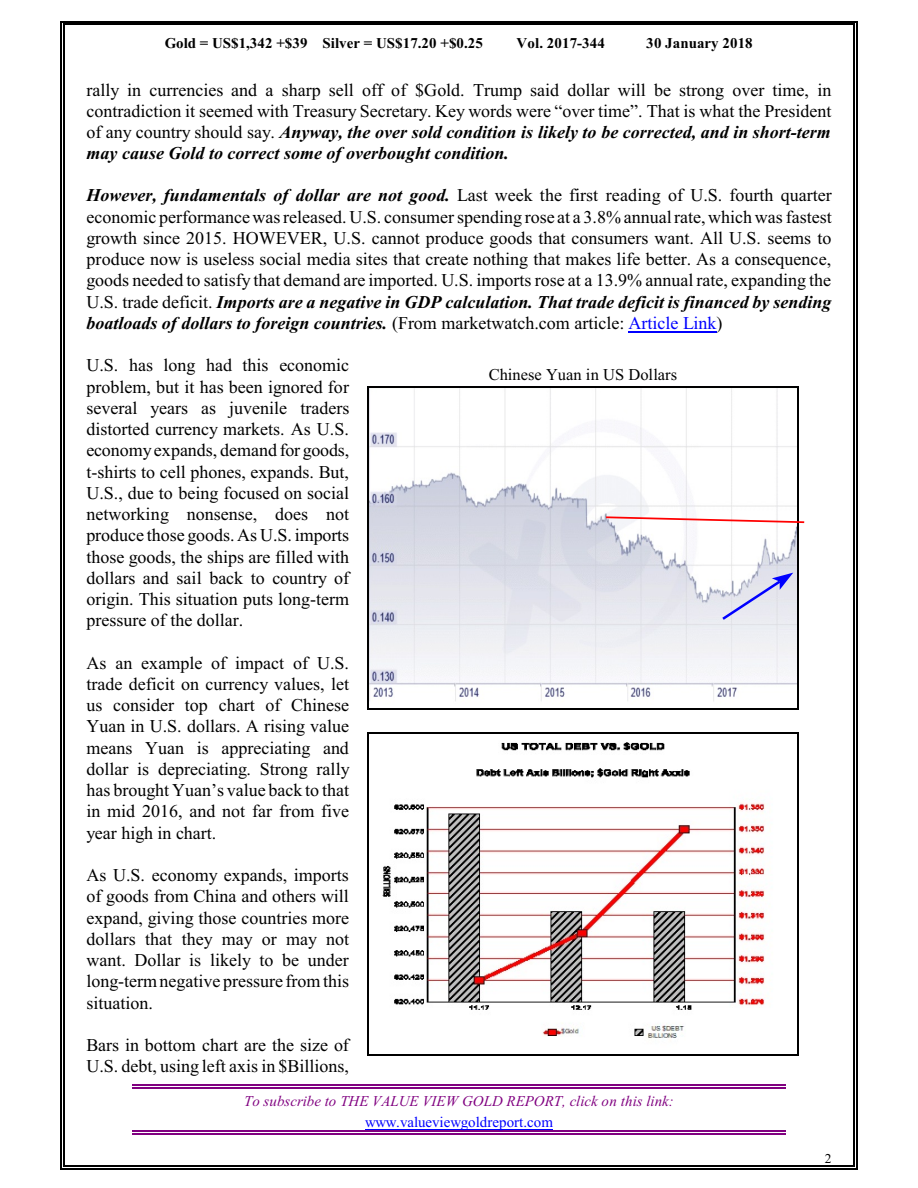
<style>
.page{position:relative;width:918px;height:1188px;background:#fff}
.page>*{position:absolute;margin:0;border:0;box-sizing:border-box;transform-origin:0 0}
.t1{font:18px/21.3px "Times New Roman";color:#000;text-align:justify}
.t2{font:16.5px "Times New Roman";color:#000}
.t3{font:700 15px "Times New Roman";letter-spacing:.005em;color:#000}
.t4{font:italic 15px "Times New Roman";color:#800080}
.t5{font:15px "Times New Roman";color:#00f}
.t6{font:13.5px "Times New Roman";color:#000}
.s1{font-weight:700;font-style:italic}
.s2{color:#00f}
</style>
<div class="page">
<hr style="left:63px;top:24px;width:2px;height:1143px;background:#000">
<hr style="left:853px;top:24px;width:2px;height:1143px;background:#000">
<hr style="left:63px;top:24px;width:791px;height:1px;background:#000">
<hr style="left:63px;top:1166px;width:791px;height:1px;background:#000">
<hr style="left:60px;top:21px;width:2px;height:1149px;background:#000">
<hr style="left:856px;top:21px;width:2px;height:1149px;background:#000">
<hr style="left:60px;top:21px;width:797px;height:1px;background:#000">
<hr style="left:60px;top:1169px;width:797px;height:1px;background:#000">
<img style="left:369px;top:387px;width:429px;height:321px">
<hr style="left:367px;top:386px;width:1px;height:324px;background:#000">
<hr style="left:798px;top:386px;width:1px;height:324px;background:#000">
<hr style="left:367px;top:386px;width:432px;height:1px;background:#000">
<hr style="left:367px;top:708px;width:432px;height:2px;background:#000">
<img style="left:369px;top:734px;width:429px;height:321px">
<hr style="left:367px;top:732px;width:1px;height:324px;background:#000">
<hr style="left:798px;top:732px;width:1px;height:324px;background:#000">
<hr style="left:367px;top:732px;width:432px;height:2px;background:#000">
<hr style="left:367px;top:1055px;width:432px;height:1px;background:#000">
<hr style="left:629px;top:332px;width:88px;height:1px;background:#00f">
<svg style="left:603px;top:515px;width:202px;height:9px"></svg>
<svg style="left:719px;top:573px;width:74px;height:49px"></svg>
<hr style="left:132px;top:1088px;width:654px;height:1px;background:#800080">
<hr style="left:132px;top:1085px;width:654px;height:1px;background:#800080">
<hr style="left:132px;top:1130px;width:654px;height:2px;background:#800080">
<hr style="left:132px;top:1133px;width:654px;height:2px;background:#800080">
<hr style="left:365px;top:1129px;width:188px;height:1px;background:#00f">
<p class="t3" style="left:165px;top:38px;width:320px">Gold = US$1,342 +$39 Silver = US$17.20 +$0.25</p>
<p class="t3" style="left:517px;top:38px;width:90px">Vol. 2017-344</p>
<p class="t3" style="left:646px;top:38px;width:108px">30 January 2018</p>
<p class="t1" style="left:86px;top:81px;width:746px">rally in currencies and a sharp sell off of $Gold. Trump said dollar will be strong over time, in contradiction it seemed with Treasury Secretary. Key words were “over time”. That is what the President of any country should say. <span class="s1">Anyway, the over sold condition is likely to be corrected, and in short-term may cause Gold to correct some of overbought condition.</span></p>
<p class="t1" style="left:86px;top:186px;width:747px"><span class="s1">However, fundamentals of dollar are not good.</span> Last week the first reading of U.S. fourth quarter economic performance was released. U.S. consumer spending rose at a 3.8% annual rate, which was fastest growth since 2015. HOWEVER, U.S. cannot produce goods that consumers want. All U.S. seems to produce now is useless social media sites that create nothing that makes life better. As a consequence, goods needed to satisfy that demand are imported. U.S. imports rose at a 13.9% annual rate, expanding the U.S. trade deficit. <span class="s1">Imports are a negative in GDP calculation. That trade deficit is financed by sending boatloads of dollars to foreign countries.</span> (From marketwatch.com article: <span class="s2">Article Link</span>)</p>
<p class="t1" style="left:86px;top:356px;width:264px">U.S. has long had this economic problem, but it has been ignored for several years as juvenile traders distorted currency markets. As U.S. economyexpands, demand for goods, t-shirts to cell phones, expands. But, U.S., due to being focused on social networking nonsense, does not produce those goods. As U.S. imports those goods, the ships are filled with dollars and sail back to country of origin. This situation puts long-term pressure of the dollar.</p>
<p class="t1" style="left:86px;top:654px;width:265px">As an example of impact of U.S. trade deficit on currency values, let us consider top chart of Chinese Yuan in U.S. dollars. A rising value means Yuan is appreciating and dollar is depreciating. Strong rally has brought Yuan’s value back to that in mid 2016, and not far from five year high in chart.</p>
<p class="t1" style="left:86px;top:866px;width:264px">As U.S. economy expands, imports of goods from China and others will expand, giving those countries more dollars that they may or may not want. Dollar is likely to be under long-termnegative pressure from this situation.</p>
<p class="t1" style="left:86px;top:1036px;width:264px">Bars in bottom chart are the size of<br>U.S. debt, using left axis in $Billions,</p>
<p class="t4" style="left:244px;top:1096px;width:431px">To subscribe to THE VALUE VIEW GOLD REPORT, click on this link:</p>
<p class="t5" style="left:365px;top:1116px;width:190px">www.valueviewgoldreport.com</p>
<p class="t6" style="left:825px;top:1154px;width:8px">2</p>
<p class="t2" style="left:489px;top:369px;width:190px">Chinese Yuan in US Dollars</p>
</div>
